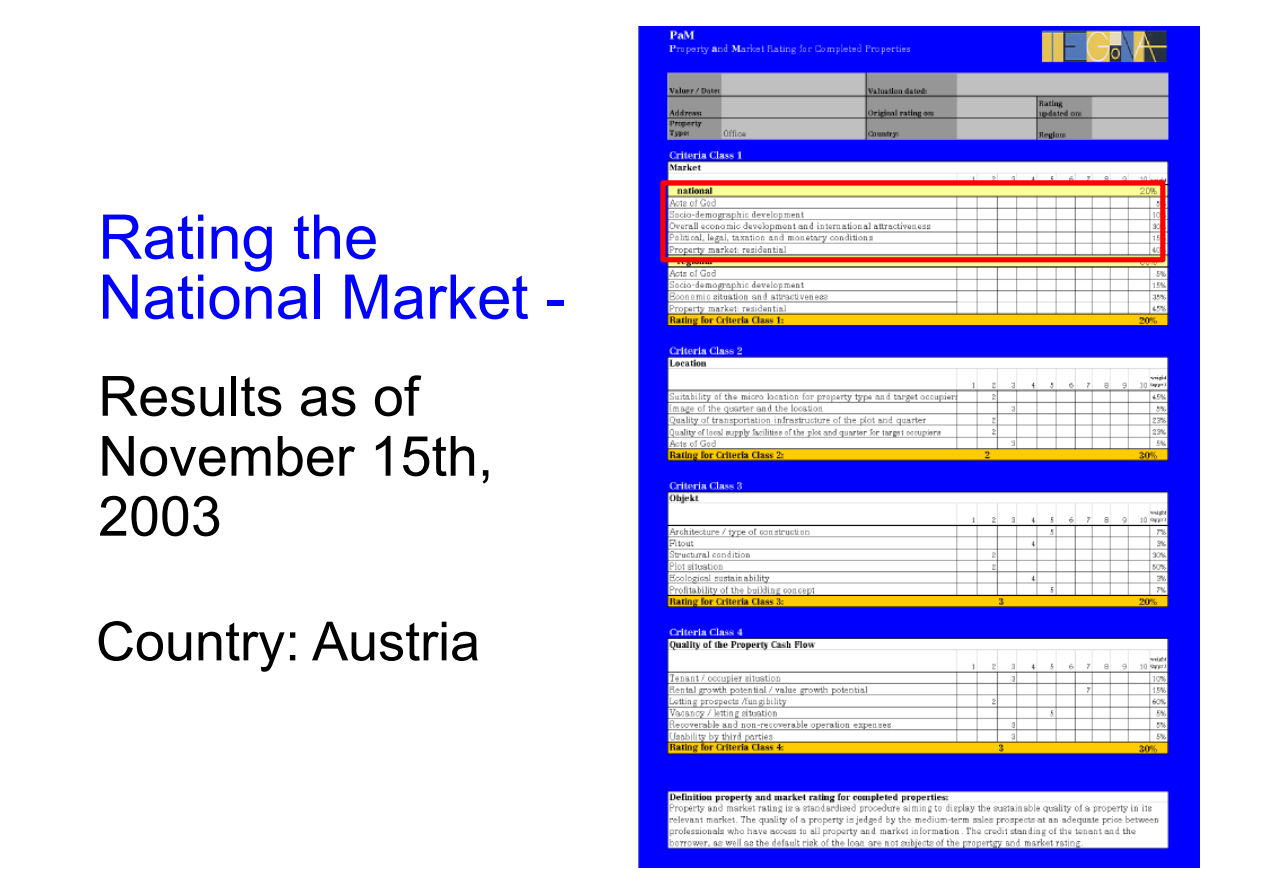
<style>
.page{position:relative;width:1263px;height:893px;background:#fff}
.page>*{position:absolute;margin:0;border:0;box-sizing:border-box;transform-origin:0 0}
.t1{font:61.5px/60px "Arial";color:#00f}
.t2{font:55.5px/60px "Arial";color:#000}
.t3{font:54px "Arial";color:#000}
</style>
<div class="page">
<img style="left:638px;top:27px;width:562px;height:840px">
<div style="left:660px;top:180px;width:505px;height:82px;border:5px solid #f00"></div>
<p class="t1" style="left:98px;top:207px;width:469px">Rating the<br>National Market -</p>
<p class="t2" style="left:98px;top:366px;width:397px">Results as of<br>November 15th,<br>2003</p>
<p class="t3" style="left:96px;top:604px;width:386px">Country: Austria</p>
</div>
